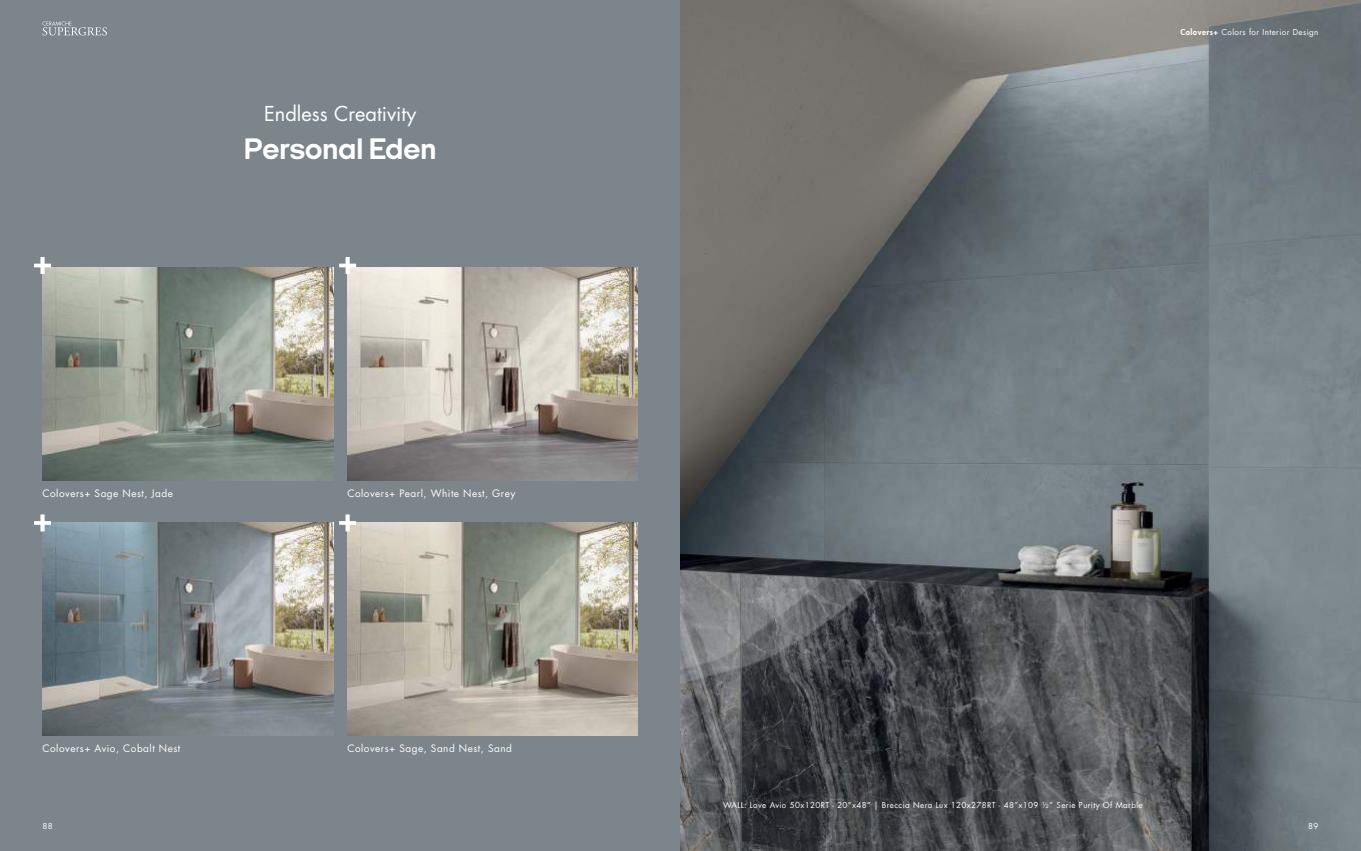
<style>
.page{position:relative;width:1361px;height:851px;background:#fff}
.page>*{position:absolute;margin:0;border:0;box-sizing:border-box;transform-origin:0 0}
.t1{font:700 30px "Italian Plate No 1 Expanded";color:#fff}
.t2{font:20px "Futura Std";color:#fff}
.t3{font:10px "Futura Std";letter-spacing:.05em;color:#fff}
.t4{font:8px "Futura Std";letter-spacing:.05em;color:#fff}
.s1{font-weight:800}
</style>
<div class="page">
<div style="left:0;top:0;width:680px;height:850px;background:#7b858b"></div>
<img style="left:680px;top:0;width:681px;height:850px">
<img style="left:43px;top:267px;width:290px;height:213px">
<img style="left:347px;top:267px;width:291px;height:213px">
<svg style="left:34px;top:257px;width:17px;height:17px"></svg>
<svg style="left:339px;top:257px;width:17px;height:17px"></svg>
<img style="left:43px;top:523px;width:290px;height:212px">
<img style="left:347px;top:523px;width:291px;height:212px">
<svg style="left:34px;top:514px;width:17px;height:17px"></svg>
<svg style="left:339px;top:514px;width:17px;height:17px"></svg>
<svg style="left:43px;top:21px;width:64px;height:14px"></svg>
<h2 class="t2" style="left:264px;top:104px;width:154px">Endless Creativity</h2>
<h1 class="t1" style="left:244px;top:136px;width:194px">Personal Eden</h1>
<p class="t3" style="left:43px;top:488px;width:132px">Colovers+ Sage Nest, Jade</p>
<p class="t3" style="left:43px;top:744px;width:139px">Colovers+ Avio, Cobalt Nest</p>
<p class="t3" style="left:347px;top:488px;width:170px">Colovers+ Pearl, White Nest, Grey</p>
<p class="t3" style="left:347px;top:744px;width:166px">Colovers+ Sage, Sand Nest, Sand</p>
<p class="t4" style="left:1180px;top:29px;width:139px"><span class="s1">Colovers+</span> Colors for Interior Design</p>
<p class="t4" style="left:723px;top:801px;width:421px">WALL: Love Avio 50x120RT - 20”x48” | Breccia Nera Lux 120x278RT - 48”x109 ½” Serie Purity Of Marble</p>
<p class="t4" style="left:43px;top:822px;width:12px">88</p>
<p class="t4" style="left:1308px;top:822px;width:12px">89</p>
</div>
